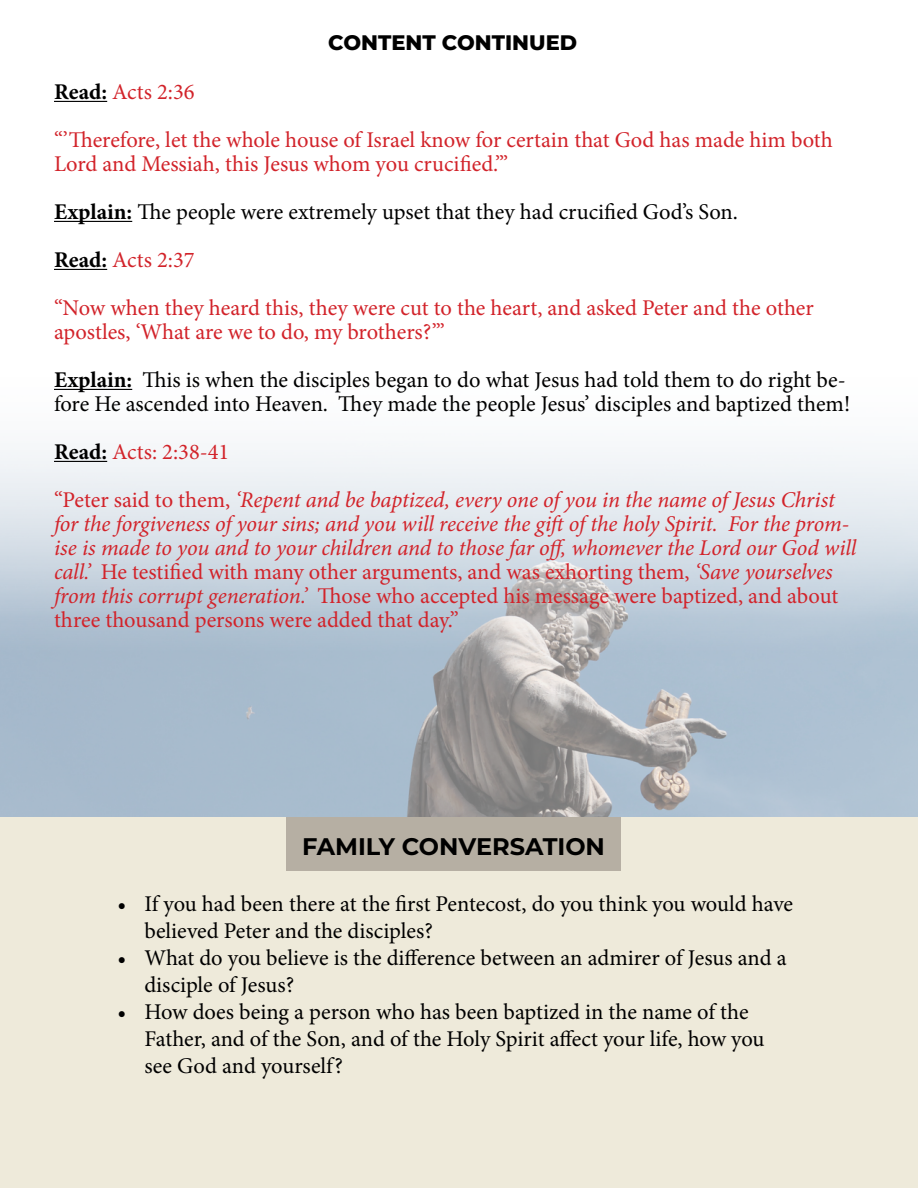
<style>
.page{position:relative;width:918px;height:1188px;background:#fff}
.page>*{position:absolute;margin:0;border:0;box-sizing:border-box;transform-origin:0 0}
.t1{font:700 24px "Montserrat";color:#000}
.t2{font:22.5px/27px "Minion Pro";letter-spacing:-.005em;color:#000}
.t3{font:italic 22.5px/24px "Minion Pro";letter-spacing:-.01em;color:#d2232a}
.t4{font:22.5px/48px "Minion Pro";color:#d2232a}
.t5{font:800 21px "Montserrat";color:#000}
.s1{font-weight:700;color:#000}
.s2{color:#000}
.s3{color:#d2232a}
.s4{font-weight:700}
.s5{font-style:italic;color:#d2232a}
.s6{font-style:normal}
</style>
<div class="page">
<img style="left:0;top:388px;width:918px;height:429px">
<hr style="left:54px;top:101px;width:53px;height:1px;background:#000">
<hr style="left:54px;top:221px;width:78px;height:1px;background:#000">
<hr style="left:54px;top:269px;width:53px;height:1px;background:#000">
<hr style="left:54px;top:389px;width:78px;height:1px;background:#000">
<hr style="left:54px;top:461px;width:53px;height:1px;background:#000">
<div style="left:0;top:817px;width:918px;height:371px;background:#eeeada"></div>
<div style="left:286px;top:817px;width:335px;height:54px;background:#b6afa3"></div>
<p class="t5" style="left:328px;top:27px;width:250px">CONTENT CONTINUED</p>
<p class="t4" style="left:54px;top:68px;width:781px"><span class="s1">Read:</span> Acts 2:36<br>“’Therefore, let the whole house of Israel know for certain that God has made him both</p>
<p class="t4" style="left:54px;top:140px;width:761px">Lord and Messiah, this Jesus whom you crucified.’”<br><span class="s1">Explain:</span> <span class="s2">The people were extremely upset that they had crucified God’s Son.<br></span><span class="s1">Read:</span> Acts 2:37<br>“Now when they heard this, they were cut to the heart, and asked Peter and the other</p>
<p class="t2" style="left:54px;top:308px;width:793px;line-height:48px"><span class="s3">apostles, ‘What are we to do, my brothers?’”<br></span><span class="s4">Explain:</span> This is when the disciples began to do what Jesus had told them to do right be-</p>
<p class="t2" style="left:54px;top:380px;width:798px;line-height:48px">fore He ascended into Heaven. They made the people Jesus’ disciples and baptized them!<br><span class="s4">Read:</span> <span class="s3">Acts: 2:38-41<br>“Peter said to them,</span> <span class="s5">‘Repent and be baptized, every one of you in the name of Jesus Christ</span></p>
<p class="t3" style="left:54px;top:512px;width:804px">for the forgiveness of your sins; and you will receive the gift of the holy Spirit. For the prom&shy;ise is made to you and to your children and to those far off, whomever the Lord our God will call.’ <span class="s6">He testified with many other arguments, and was exhorting them,</span> ‘Save yourselves from this corrupt generation.’ <span class="s6">Those who accepted his message were baptized, and about three thousand persons were added that day.”</span></p>
<p class="t1" style="left:302px;top:829px;width:304px">FAMILY CONVERSATION</p>
<p class="t2" style="left:144px;top:890px;width:650px;text-indent:-27px">• If you had been there at the first Pentecost, do you think you would have believed Peter and the disciples?</p>
<p class="t2" style="left:144px;top:944px;width:644px;text-indent:-27px">• What do you believe is the difference between an admirer of Jesus and a disciple of Jesus?</p>
<p class="t2" style="left:144px;top:998px;width:622px;text-indent:-27px">• How does being a person who has been baptized in the name of the<br>Father, and of the Son, and of the Holy Spirit affect your life, how you see God and yourself?</p>
</div>
